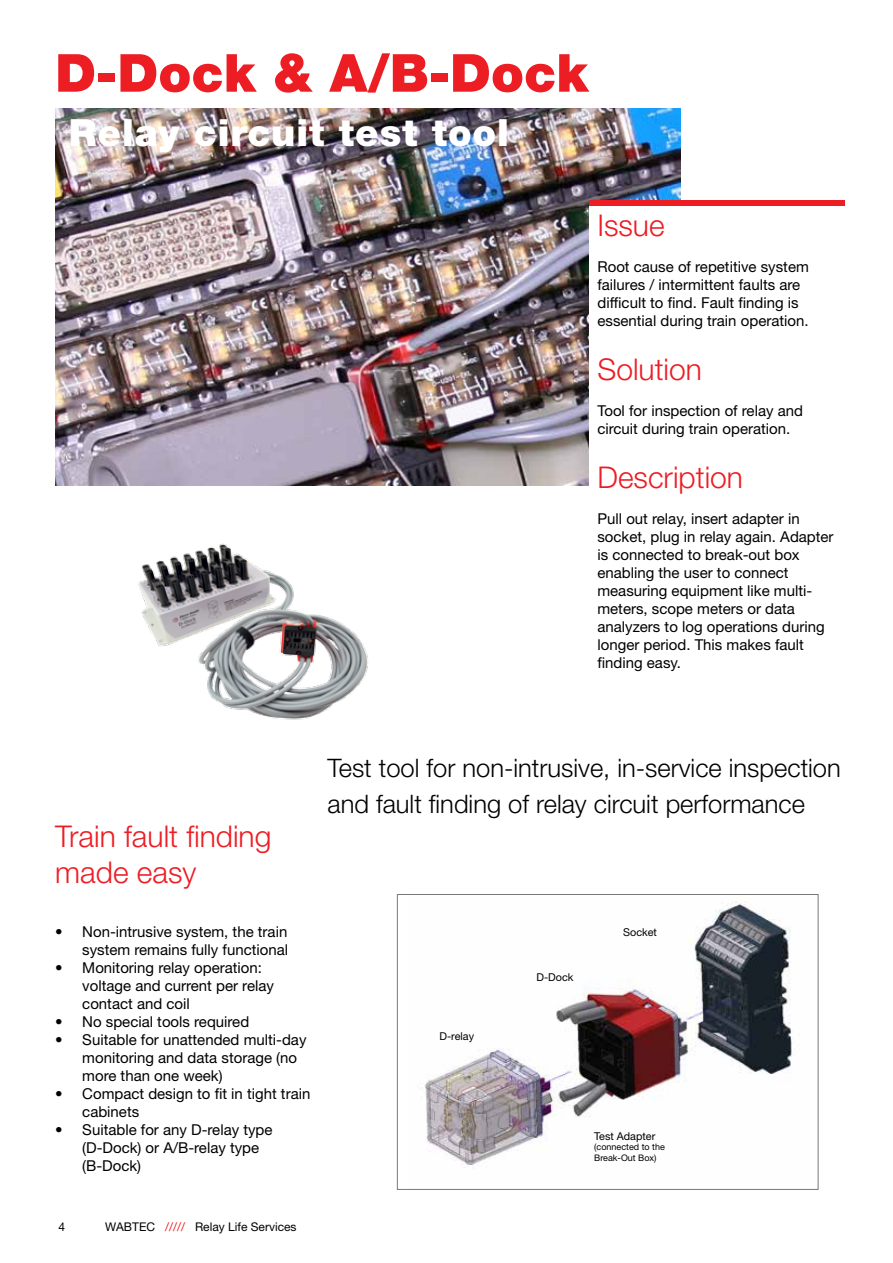
<style>
.page{position:relative;width:893px;height:1263px;background:#fff}
.page>*{position:absolute;margin:0;border:0;box-sizing:border-box;transform-origin:0 0}
.t1{font:900 52.5px "Helvetica Neue LT Std";color:#ed1d24}
.t2{font:900 37.5px "Helvetica Neue LT Std";letter-spacing:.025em;color:#fff}
.t3{font:300 30px/36px "Helvetica Neue LT Std";color:#ed1d24}
.t4{font:300 25.5px/36px "Helvetica Neue LT Std";color:#000}
.t5{font:15px/18px "Helvetica Neue LT Std";color:#000}
.t6{font:12px "Helvetica Neue LT Std";color:#000}
.t7{font:10.8px "Helvetica Neue LT Std";color:#000}
.t8{font:9px/10.8px "Helvetica Neue LT Std";color:#000}
.s1{color:#ed1d24}
</style>
<div class="page">
<img style="left:55px;top:108px;width:625px;height:378px">
<img style="left:137px;top:543px;width:231px;height:177px">
<img style="left:425px;top:902px;width:370px;height:267px">
<div style="left:397px;top:894px;width:421px;height:295px;border:1px solid #77787b"></div>
<div style="left:589px;top:206px;width:255px;height:492px;background:#fff"></div>
<div style="left:589px;top:201px;width:255px;height:5px;background:#ed1d24"></div>
<h1 class="t1" style="left:55px;top:41px;width:534px">D-Dock &amp; A/B-Dock</h1>
<h2 class="t2" style="left:69px;top:110px;width:442px">Relay circuit test tool</h2>
<h3 class="t3" style="left:597px;top:207px;width:69px">Issue</h3>
<p class="t5" style="left:597px;top:257px;width:213px">Root cause of repetitive system failures / intermittent faults are difficult to find. Fault finding is essential during train operation.</p>
<h3 class="t3" style="left:597px;top:351px;width:106px">Solution</h3>
<p class="t5" style="left:597px;top:401px;width:207px">Tool for inspection of relay and circuit during train operation.</p>
<h3 class="t3" style="left:597px;top:459px;width:147px">Description</h3>
<p class="t5" style="left:597px;top:509px;width:238px">Pull out relay, insert adapter in socket, plug in relay again. Adapter is connected to break-out box enabling the user to connect measuring equipment like multi&shy;meters, scope meters or data analyzers to log operations during longer period. This makes fault finding easy.</p>
<h3 class="t3" style="left:55px;top:818px;width:218px">Train fault finding made easy</h3>
<p class="t5" style="left:55px;top:922px;width:234px;text-align:right">• Non-intrusive system, the train system remains fully functional</p>
<p class="t5" style="left:82px;top:958px;width:193px;text-indent:-27px">• Monitoring relay operation: voltage and current per relay contact and coil</p>
<p class="t5" style="left:55px;top:1012px;width:195px">• No special tools required</p>
<p class="t5" style="left:82px;top:1030px;width:226px;text-indent:-27px">• Suitable for unattended multi-day monitoring and data storage (no more than one week)</p>
<p class="t5" style="left:82px;top:1084px;width:230px;text-indent:-27px">• Compact design to fit in tight train cabinets</p>
<p class="t5" style="left:82px;top:1120px;width:192px;text-indent:-27px">• Suitable for any D-relay type (D-Dock) or A/B-relay type (B-Dock)</p>
<h3 class="t4" style="left:327px;top:750px;width:515px">Test tool for non-intrusive, in-service inspection and fault finding of relay circuit performance</h3>
<p class="t7" style="left:439px;top:1030px;width:36px">D-relay</p>
<p class="t7" style="left:536px;top:970px;width:39px">D-Dock</p>
<p class="t7" style="left:623px;top:925px;width:35px">Socket</p>
<p class="t7" style="left:594px;top:1129px;width:63px">Test Adapter</p>
<p class="t8" style="left:594px;top:1141px;width:72px">(connected to the<br>Break-Out Box)</p>
<p class="t6" style="left:59px;top:1219px;width:8px">4</p>
<p class="t6" style="left:105px;top:1219px;width:193px">WABTEC <span class="s1">/////</span> Relay Life Services</p>
</div>
